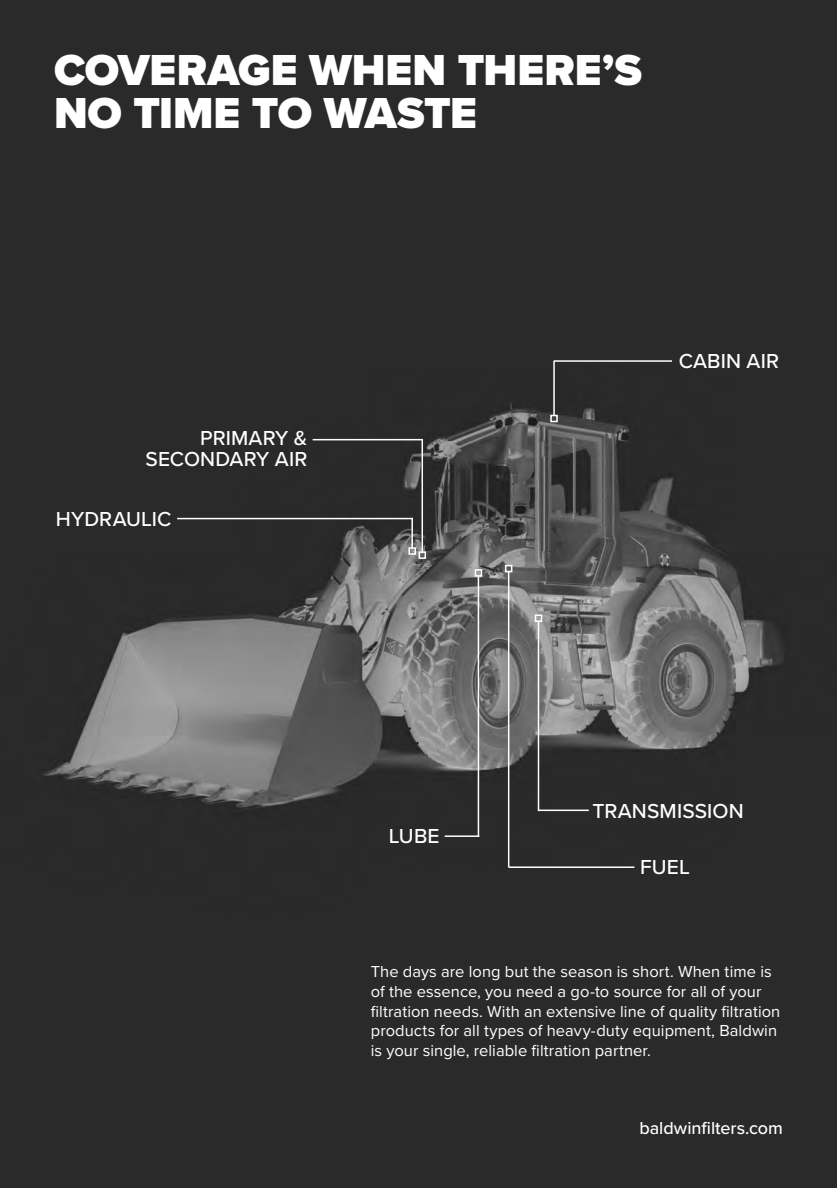
<style>
.page{position:relative;width:837px;height:1188px;background:#fff}
.page>*{position:absolute;margin:0;border:0;box-sizing:border-box;transform-origin:0 0}
.t1{font:900 45px/42.6px "Proxima Nova";letter-spacing:-.005em;color:#fff}
.t2{font:500 21px/21px "Proxima Nova";letter-spacing:.005em;color:#fff;text-align:right}
.t3{font:500 18px "Proxima Nova";color:#fff}
.t4{font:16.5px/19.8px "Proxima Nova";letter-spacing:.005em;color:#fff}
</style>
<div class="page">
<img style="left:0;top:0;width:837px;height:1188px">
<hr style="left:177px;top:518px;width:236px;height:1px;background:#fff">
<hr style="left:411px;top:518px;width:2px;height:30px;background:#fff">
<div style="left:408px;top:547px;width:8px;height:8px;border:2px solid #fff"></div>
<hr style="left:554px;top:360px;width:118px;height:2px;background:#fff">
<hr style="left:553px;top:361px;width:2px;height:55px;background:#fff">
<div style="left:550px;top:415px;width:8px;height:7px;border:2px solid #fff"></div>
<hr style="left:313px;top:439px;width:110px;height:1px;background:#fff">
<hr style="left:422px;top:439px;width:1px;height:113px;background:#fff">
<div style="left:419px;top:551px;width:7px;height:8px;border:2px solid #fff"></div>
<hr style="left:478px;top:576px;width:1px;height:261px;background:#fff">
<div style="left:475px;top:569px;width:7px;height:8px;border:2px solid #fff"></div>
<hr style="left:445px;top:835px;width:34px;height:2px;background:#fff">
<hr style="left:508px;top:572px;width:1px;height:295px;background:#fff">
<div style="left:505px;top:565px;width:7px;height:7px;border:2px solid #fff"></div>
<hr style="left:509px;top:866px;width:125px;height:2px;background:#fff">
<hr style="left:538px;top:621px;width:1px;height:190px;background:#fff">
<div style="left:535px;top:615px;width:7px;height:7px;border:2px solid #fff"></div>
<hr style="left:538px;top:810px;width:51px;height:1px;background:#fff">
<h1 class="t1" style="left:54px;top:51px;width:590px">COVERAGE WHEN THERE’S<br>NO TIME TO WASTE</h1>
<p class="t2" style="left:146px;top:428px;width:163px">PRIMARY &amp;<br>SECONDARY AIR</p>
<p class="t2" style="left:56px;top:509px;width:117px">HYDRAULIC</p>
<p class="t2" style="left:679px;top:351px;width:102px">CABIN AIR</p>
<p class="t2" style="left:389px;top:826px;width:52px">LUBE</p>
<p class="t2" style="left:592px;top:801px;width:153px">TRANSMISSION</p>
<p class="t2" style="left:640px;top:857px;width:51px">FUEL</p>
<p class="t4" style="left:371px;top:962px;width:411px">The days are long but the season is short. When time is of the essence, you need a go-to source for all of your filtration needs. With an extensive line of quality filtration products for all types of heavy-duty equipment, Baldwin is your single, reliable filtration partner.</p>
<p class="t3" style="left:639px;top:1117px;width:145px">baldwinfilters.com</p>
</div>
